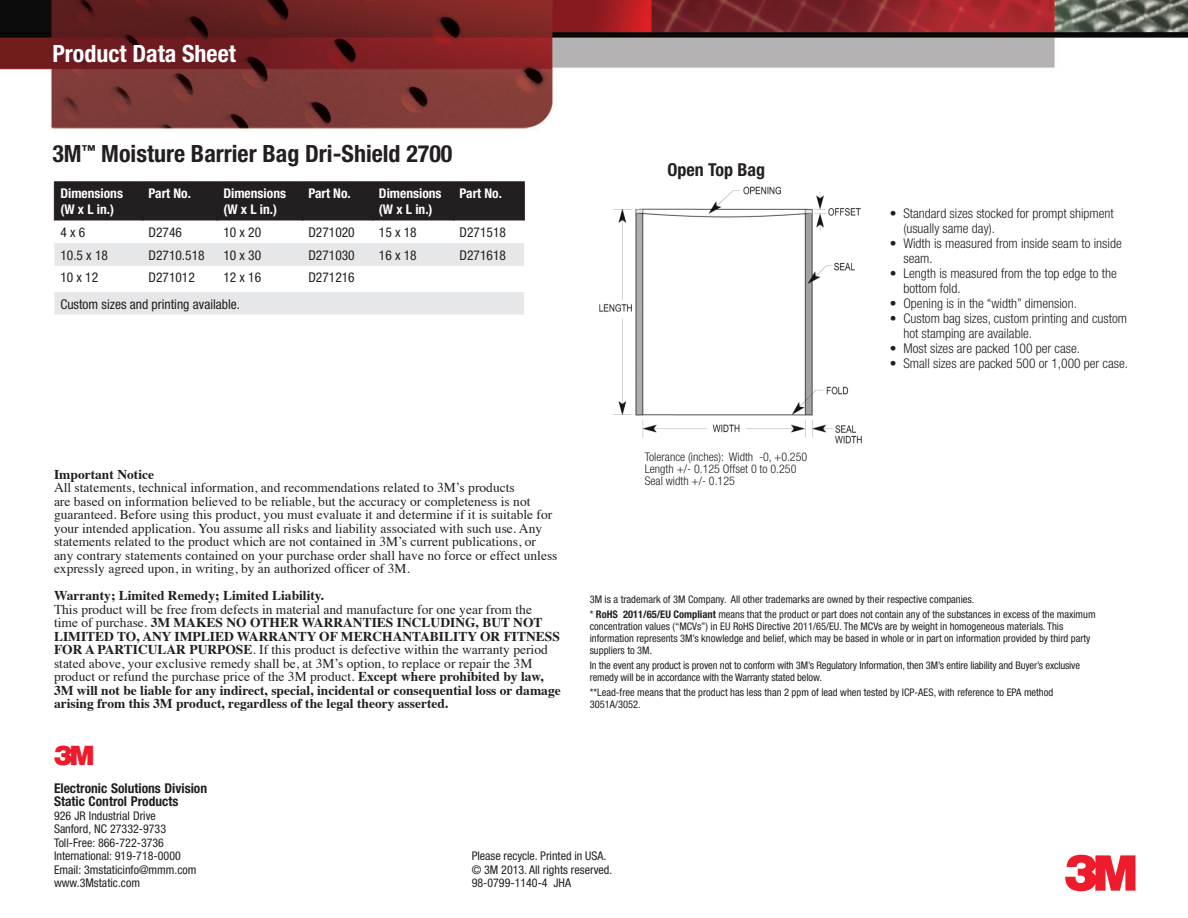
<style>
.page{position:relative;width:1188px;height:918px;background:#fff}
.page>*{position:absolute;margin:0;border:0;box-sizing:border-box;transform-origin:0 0}
.t1{font:27px "Logo 3 Mv 3 tt";color:#ee1b2d}
.t2{font:700 condensed 23.7px "Helvetica Neue";color:#231f20}
.t3{font:700 condensed 23.7px "Helvetica Neue";color:#fff}
.t4{font:700 condensed 17.85px "Helvetica Neue";color:#231f20}
.t5{font:700 13.5px/13.5px "Times";color:#231f20}
.t6{font:13.5px/13.5px "Times";color:#231f20}
.t7{font:condensed 13.5px "Helvetica Neue";color:#231f20}
.t8{font:700 condensed 13.5px/13.5px "Helvetica Neue";color:#231f20}
.t9{font:300 condensed 13.35px/15px "Helvetica Neue";color:#231f20}
.t10{font:700 condensed 13.35px/16.2px "Helvetica Neue";color:#fff}
.t11{font:condensed 13.35px "Helvetica Neue";color:#231f20}
.t12{font:condensed 12px/13.5px "Helvetica Neue";color:#231f20}
.t13{font:300 condensed 11.85px/12px "Helvetica Neue";color:#231f20}
.t14{font:condensed 10.5px/12px "Helvetica Neue";color:#231f20}
.s1{font-weight:400}
.s2{font-weight:700}
</style>
<div class="page">
<svg style="left:1065px;top:855px;width:70px;height:36px"></svg>
<img style="left:0;top:0;width:1188px;height:129px">
<img style="left:599px;top:186px;width:263px;height:258px">
<div style="left:55px;top:182px;width:468px;height:38px;background:#231f20"></div>
<svg style="left:54px;top:243px;width:470px;height:72px"></svg>
<hr style="left:142px;top:182px;width:1px;height:38px;background:#231f20">
<hr style="left:217px;top:182px;width:1px;height:38px;background:#231f20">
<hr style="left:302px;top:182px;width:1px;height:38px;background:#231f20">
<hr style="left:372px;top:182px;width:2px;height:38px;background:#231f20">
<hr style="left:453px;top:182px;width:1px;height:38px;background:#231f20">
<hr style="left:523px;top:182px;width:2px;height:38px;background:#231f20">
<hr style="left:54px;top:181px;width:89px;height:1px;background:#231f20">
<hr style="left:54px;top:182px;width:1px;height:38px;background:#231f20">
<hr style="left:143px;top:181px;width:74px;height:1px;background:#231f20">
<hr style="left:217px;top:181px;width:85px;height:1px;background:#231f20">
<hr style="left:302px;top:181px;width:71px;height:1px;background:#231f20">
<hr style="left:373px;top:181px;width:81px;height:1px;background:#231f20">
<hr style="left:454px;top:181px;width:71px;height:1px;background:#231f20">
<h2 class="t3" style="left:52px;top:39px;width:185px">Product Data Sheet</h2>
<h2 class="t2" style="left:52px;top:139px;width:402px">3M<sup>™</sup> Moisture Barrier Bag Dri-Shield 2700</h2>
<p class="t10" style="left:60px;top:185px;width:64px">Dimensions (W x L in.)</p>
<p class="t10" style="left:149px;top:185px;width:44px">Part No.</p>
<p class="t10" style="left:223px;top:185px;width:64px">Dimensions (W x L in.)</p>
<p class="t10" style="left:308px;top:185px;width:44px">Part No.</p>
<p class="t10" style="left:379px;top:185px;width:64px">Dimensions (W x L in.)</p>
<p class="t10" style="left:460px;top:185px;width:44px">Part No.</p>
<p class="t11" style="left:60px;top:225px;width:26px">4 x 6</p>
<p class="t11" style="left:149px;top:225px;width:35px">D2746</p>
<p class="t7" style="left:223px;top:225px;width:39px">10 x 20</p>
<p class="t7" style="left:308px;top:225px;width:48px">D271020</p>
<p class="t7" style="left:379px;top:225px;width:39px">15 x 18</p>
<p class="t7" style="left:460px;top:225px;width:48px">D271518</p>
<p class="t7" style="left:60px;top:247px;width:49px">10.5 x 18</p>
<p class="t11" style="left:149px;top:247px;width:58px">D2710.518</p>
<p class="t7" style="left:223px;top:247px;width:39px">10 x 30</p>
<p class="t7" style="left:308px;top:247px;width:48px">D271030</p>
<p class="t7" style="left:379px;top:247px;width:39px">16 x 18</p>
<p class="t7" style="left:460px;top:247px;width:48px">D271618</p>
<p class="t7" style="left:60px;top:270px;width:39px">10 x 12</p>
<p class="t11" style="left:149px;top:270px;width:48px">D271012</p>
<p class="t7" style="left:223px;top:270px;width:39px">12 x 16</p>
<p class="t7" style="left:308px;top:270px;width:48px">D271216</p>
<p class="t7" style="left:60px;top:296px;width:181px">Custom sizes and printing available.</p>
<h3 class="t4" style="left:667px;top:159px;width:99px">Open Top Bag</h3>
<p class="t9" style="left:903px;top:206px;width:212px;text-indent:-14px">• Standard sizes stocked for prompt shipment (usually same day).</p>
<p class="t9" style="left:903px;top:236px;width:220px;text-indent:-14px">• Width is measured from inside seam to inside seam.</p>
<p class="t9" style="left:903px;top:266px;width:215px;text-indent:-14px">• Length is measured from the top edge to the bottom fold.</p>
<p class="t9" style="left:890px;top:296px;width:189px">• Opening is in the “width” dimension.</p>
<p class="t9" style="left:903px;top:311px;width:225px;text-indent:-14px">• Custom bag sizes, custom printing and custom hot stamping are available.</p>
<p class="t9" style="left:890px;top:341px;width:192px">• Most sizes are packed 100 per case.</p>
<p class="t9" style="left:890px;top:356px;width:240px">• Small sizes are packed 500 or 1,000 per case.</p>
<p class="t13" style="left:645px;top:451px;width:164px">Tolerance (inches): Width -0, +0.250<br>Length +/- 0.125 Offset 0 to 0.250<br>Seal width +/- 0.125</p>
<p class="t5" style="left:54px;top:468px;width:102px">Important Notice</p>
<p class="t6" style="left:54px;top:480px;width:505px">All statements, technical information, and recommendations related to 3M’s products<br>are based on information believed to be reliable, but the accuracy or completeness is not guaranteed. Before using this product, you must evaluate it and determine if it is suitable for your intended application. You assume all risks and liability associated with such use. Any statements related to the product which are not contained in 3M’s current publications, or any contrary statements contained on your purchase order shall have no force or effect unless expressly agreed upon, in writing, by an authorized officer of 3M.</p>
<p class="t5" style="left:54px;top:590px;width:272px">Warranty; Limited Remedy; Limited Liability.</p>
<p class="t5" style="left:54px;top:603px;width:508px"><span class="s1">This product will be free from defects in material and manufacture for one year from the<br>time of purchase.</span> 3M MAKES NO OTHER WARRANTIES INCLUDING, BUT NOT LIMITED TO, ANY IMPLIED WARRANTY OF MERCHANTABILITY OR FITNESS FOR A PARTICULAR PURPOSE<span class="s1">. If this product is defective within the warranty period stated above, your exclusive remedy shall be, at 3M’s option, to replace or repair the 3M product or refund the purchase price of the 3M product.</span> Except where prohibited by law, 3M will not be liable for any indirect, special, incidental or consequential loss or damage arising from this 3M product, regardless of the legal theory asserted.</p>
<p class="t14" style="left:590px;top:591px;width:507px;line-height:15.3px">3M is a trademark of 3M Company. All other trademarks are owned by their respective companies.<br>* <span class="s2">RoHS 2011/65/EU Compliant</span> means that the product or part does not contain any of the substances in excess of the maximum</p>
<p class="t14" style="left:590px;top:620px;width:502px">concentration values (“MCVs”) in EU RoHS Directive 2011/65/EU. The MCVs are by weight in homogeneous materials. This information represents 3M’s knowledge and belief, which may be based in whole or in part on information provided by third party suppliers to 3M.</p>
<p class="t14" style="left:590px;top:659px;width:492px">In the event any product is proven not to conform with 3M’s Regulatory Information, then 3M’s entire liability and Buyer’s exclusive remedy will be in accordance with the Warranty stated below.</p>
<p class="t14" style="left:590px;top:687px;width:465px">**Lead-free means that the product has less than 2 ppm of lead when tested by ICP-AES, with reference to EPA method<br>3051A/3052.</p>
<h1 class="t1" style="left:54px;top:740px;width:41px">3</h1>
<p class="t8" style="left:54px;top:781px;width:155px">Electronic Solutions Division<br>Static Control Products</p>
<p class="t12" style="left:54px;top:809px;width:144px">926 JR Industrial Drive<br>Sanford, NC 27332-9733<br>Toll-Free: 866-722-3736<br>International: 919-718-0000<br>Email: 3mstaticinfo@mmm.com www.3Mstatic.com</p>
<p class="t12" style="left:472px;top:849px;width:142px">Please recycle. Printed in USA. © 3M 2013. All rights reserved.<br>98-0799-1140-4 JHA</p>
</div>
